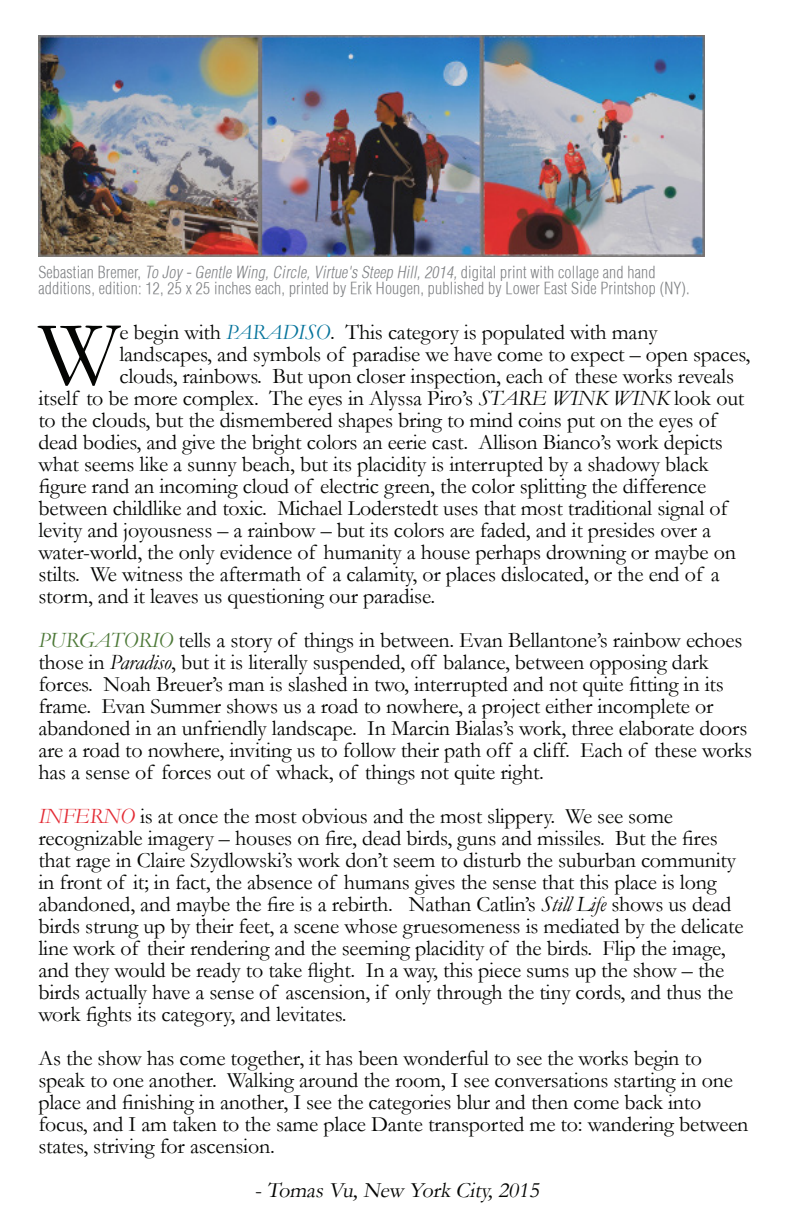
<style>
.page{position:relative;width:792px;height:1224px;background:#fff}
.page>*{position:absolute;margin:0;border:0;box-sizing:border-box;transform-origin:0 0}
.t1{font:92.6px "Garamond";color:#040503}
.t2{font:22px/22px "Garamond";letter-spacing:-.01em;color:#040503}
.t3{font:italic 22px "Garamond";color:#040503}
.t4{font:300 condensed 16px "Helvetica";letter-spacing:.01em;color:#808285}
.t5{font:italic 300 condensed 16px "Helvetica";color:#808285}
.s1{font-style:normal}
.s2{font-style:italic;color:#06749c}
.s3{font-style:italic}
.s4{font-style:italic;color:#4c7837}
.s5{font-style:italic;color:#e32b34}
</style>
<div class="page">
<img style="left:38px;top:35px;width:666px;height:222px">
<p class="t5" style="left:38px;top:262px;width:619px"><span class="s1">Sebastian Bremer,</span> To Joy -Gentle Wing,Circle,Virtue's Steep Hill,2014,<span class="s1">digital print with collage and hand</span></p>
<p class="t4" style="left:38px;top:278px;width:653px">additions, edition: 12, 25 x 25 inches each, printed by Erik Hougen, published by Lower East Side Printshop (NY).</p>
<p class="t1" style="left:38px;top:299px;width:83px">W</p>
<p class="t2" style="left:119px;top:321px;width:540px">e begin with <span class="s2">PARADISO</span>. This category is populated with many</p>
<p class="t2" style="left:119px;top:343px;width:632px">landscapes, and symbols of paradise we have come to expect – open spaces,</p>
<p class="t2" style="left:119px;top:365px;width:616px">clouds, rainbows. But upon closer inspection, each of these works reveals</p>
<p class="t2" style="left:38px;top:387px;width:707px">itself to be more complex. The eyes in Alyssa Piro’s <span class="s3">STARE WINK WINK</span> look out</p>
<p class="t2" style="left:38px;top:409px;width:680px">to the clouds, but the dismembered shapes bring to mind coins put on the eyes of</p>
<p class="t2" style="left:38px;top:431px;width:686px">dead bodies, and give the bright colors an eerie cast. Allison Bianco’s work depicts</p>
<p class="t2" style="left:38px;top:453px;width:672px">what seems like a sunny beach, but its placidity is interrupted by a shadowy black</p>
<p class="t2" style="left:38px;top:475px;width:669px">figure rand an incoming cloud of electric green, the color splitting the difference</p>
<p class="t2" style="left:38px;top:497px;width:691px">between childlike and toxic. Michael Loderstedt uses that most traditional signal of</p>
<p class="t2" style="left:38px;top:519px;width:674px">levity and joyousness – a rainbow – but its colors are faded, and it presides over a</p>
<p class="t2" style="left:38px;top:541px;width:699px">water-world, the only evidence of humanity a house perhaps drowning or maybe on</p>
<p class="t2" style="left:38px;top:563px;width:683px">stilts. We witness the aftermath of a calamity, or places dislocated, or the end of a</p>
<p class="t2" style="left:38px;top:585px;width:399px">storm, and it leaves us questioning our paradise.</p>
<p class="t2" style="left:38px;top:629px;width:715px"><span class="s4">PURGATORIO</span> tells a story of things in between. Evan Bellantone’s rainbow echoes those in <span class="s3">Paradiso</span>, but it is literally suspended, off balance, between opposing dark forces. Noah Breuer’s man is slashed in two, interrupted and not quite fitting in its frame. Evan Summer shows us a road to nowhere, a project either incomplete or abandoned in an unfriendly landscape. In Marcin Bialas’s work, three elaborate doors are a road to nowhere, inviting us to follow their path off a cliff. Each of these works has a sense of forces out of whack, of things not quite right.</p>
<p class="t2" style="left:38px;top:805px;width:707px"><span class="s5">INFERNO</span> is at once the most obvious and the most slippery. We see some recognizable imagery – houses on fire, dead birds, guns and missiles. But the fires that rage in Claire Szydlowski’s work don’t seem to disturb the suburban community in front of it; in fact, the absence of humans gives the sense that this place is long abandoned, and maybe the fire is a rebirth. Nathan Catlin’s <span class="s3">Still Life</span> shows us dead birds strung up by their feet, a scene whose gruesomeness is mediated by the delicate line work of their rendering and the seeming placidity of the birds. Flip the image, and they would be ready to take flight. In a way, this piece sums up the show – the birds actually have a sense of ascension, if only through the tiny cords, and thus the work fights its category, and levitates.</p>
<p class="t2" style="left:38px;top:1047px;width:712px">As the show has come together, it has been wonderful to see the works begin to speak to one another. Walking around the room, I see conversations starting in one place and finishing in another, I see the categories blur and then come back into focus, and I am taken to the same place Dante transported me to: wandering between states, striving for ascension.</p>
<p class="t3" style="left:254px;top:1177px;width:291px">-TomasVu,New York City,2015</p>
</div>
